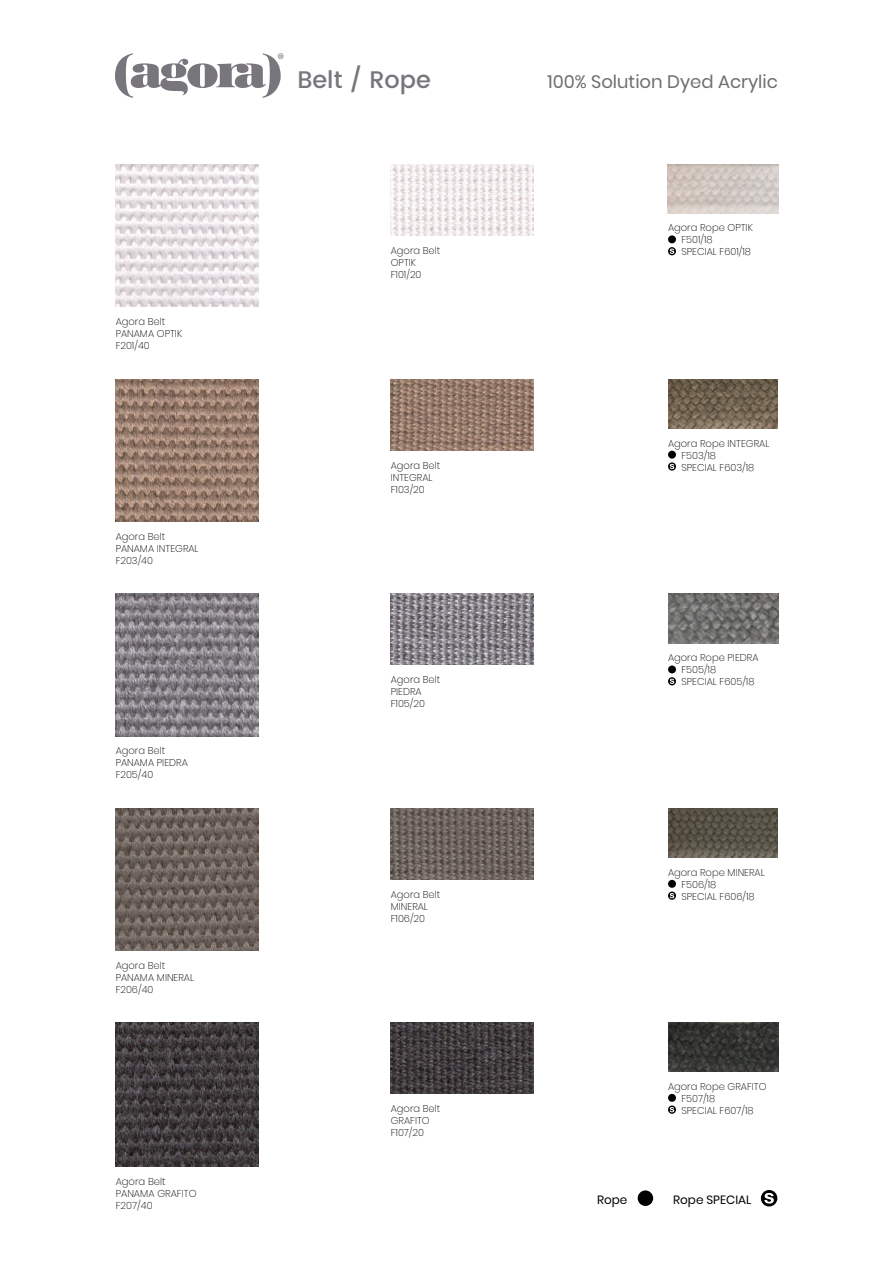
<style>
.page{position:relative;width:893px;height:1263px;background:#fff}
.page>*{position:absolute;margin:0;border:0;box-sizing:border-box;transform-origin:0 0}
.t1{font:500 24px "Poppins";color:#78767c}
.t2{font:18px "Poppins";color:#706f6f}
.t3{font:12px "Poppins";color:#000}
.t4{font:200 10.05px/12.1px "Poppins";color:#000}
.t5{font:200 9.9px/12px "Poppins";color:#000}
</style>
<div class="page">
<svg style="left:115px;top:53px;width:168px;height:45px"></svg>
<div style="left:638px;top:1190px;width:15px;height:16px;background:#000;border-radius:50%"></div>
<svg style="left:761px;top:1190px;width:16px;height:16px"></svg>
<svg style="left:764px;top:1193px;width:10px;height:10px"></svg>
<div style="left:668px;top:451px;width:8px;height:8px;background:#000;border-radius:50%"></div>
<svg style="left:668px;top:462px;width:8px;height:9px"></svg>
<svg style="left:670px;top:464px;width:4px;height:5px"></svg>
<div style="left:668px;top:665px;width:8px;height:8px;background:#000;border-radius:50%"></div>
<svg style="left:668px;top:677px;width:8px;height:8px"></svg>
<svg style="left:670px;top:679px;width:4px;height:5px"></svg>
<div style="left:668px;top:880px;width:8px;height:8px;background:#000;border-radius:50%"></div>
<svg style="left:668px;top:891px;width:8px;height:9px"></svg>
<svg style="left:670px;top:893px;width:4px;height:5px"></svg>
<div style="left:668px;top:1094px;width:8px;height:8px;background:#000;border-radius:50%"></div>
<svg style="left:668px;top:1105px;width:8px;height:9px"></svg>
<svg style="left:670px;top:1107px;width:4px;height:5px"></svg>
<img style="left:116px;top:164px;width:142px;height:143px">
<img style="left:116px;top:593px;width:142px;height:143px">
<img style="left:116px;top:808px;width:142px;height:142px">
<img style="left:116px;top:379px;width:142px;height:143px">
<img style="left:116px;top:1022px;width:142px;height:144px">
<img style="left:391px;top:164px;width:142px;height:71px">
<img style="left:391px;top:593px;width:142px;height:72px">
<img style="left:391px;top:808px;width:142px;height:71px">
<img style="left:391px;top:379px;width:142px;height:71px">
<img style="left:391px;top:1022px;width:142px;height:71px">
<img style="left:668px;top:379px;width:109px;height:49px">
<img style="left:668px;top:808px;width:109px;height:49px">
<div style="left:668px;top:235px;width:8px;height:8px;background:#000;border-radius:50%"></div>
<svg style="left:668px;top:247px;width:8px;height:8px"></svg>
<svg style="left:670px;top:249px;width:4px;height:5px"></svg>
<img style="left:668px;top:164px;width:110px;height:50px">
<img style="left:668px;top:1022px;width:110px;height:50px">
<img style="left:668px;top:593px;width:110px;height:50px">
<p class="t5" style="left:116px;top:316px;width:68px">Agora Belt<br>PANAMA OPTIK<br>F201/40</p>
<p class="t5" style="left:116px;top:530px;width:85px">Agora Belt<br>PANAMA INTEGRAL<br>F203/40</p>
<p class="t5" style="left:116px;top:745px;width:74px">Agora Belt<br>PANAMA PIEDRA<br>F205/40</p>
<p class="t5" style="left:116px;top:959px;width:80px">Agora Belt<br>PANAMA MINERAL<br>F206/40</p>
<p class="t4" style="left:116px;top:1175px;width:82px">Agora Belt<br>PANAMA GRAFITO<br>F207/40</p>
<h1 class="t1" style="left:297px;top:62px;width:135px">Belt / Rope</h1>
<h2 class="t2" style="left:548px;top:71px;width:232px">100% Solution Dyed Acrylic</h2>
<p class="t5" style="left:391px;top:244px;width:51px">Agora Belt<br>OPTIK<br>F101/20</p>
<p class="t5" style="left:391px;top:460px;width:51px">Agora Belt<br>INTEGRAL<br>F103/20</p>
<p class="t5" style="left:391px;top:673px;width:51px">Agora Belt<br>PIEDRA<br>F105/20</p>
<p class="t5" style="left:391px;top:889px;width:51px">Agora Belt<br>MINERAL<br>F106/20</p>
<p class="t5" style="left:391px;top:1102px;width:51px">Agora Belt<br>GRAFITO<br>F107/20</p>
<p class="t5" style="left:681px;top:222px;width:73px;text-indent:-13px">Agora Rope OPTIK<br>F501/18<br>SPECIAL F601/18</p>
<p class="t5" style="left:681px;top:437px;width:89px;text-indent:-13px">Agora Rope INTEGRAL<br>F503/18<br>SPECIAL F603/18</p>
<p class="t5" style="left:681px;top:652px;width:79px;text-indent:-13px">Agora Rope PIEDRA<br>F505/18<br>SPECIAL F605/18</p>
<p class="t5" style="left:681px;top:866px;width:85px;text-indent:-13px">Agora Rope MINERAL<br>F506/18<br>SPECIAL F606/18</p>
<p class="t5" style="left:681px;top:1080px;width:87px;text-indent:-13px">Agora Rope GRAFITO<br>F507/18<br>SPECIAL F607/18</p>
<p class="t3" style="left:597px;top:1193px;width:32px">Rope</p>
<p class="t3" style="left:673px;top:1193px;width:80px">Rope SPECIAL</p>
</div>
